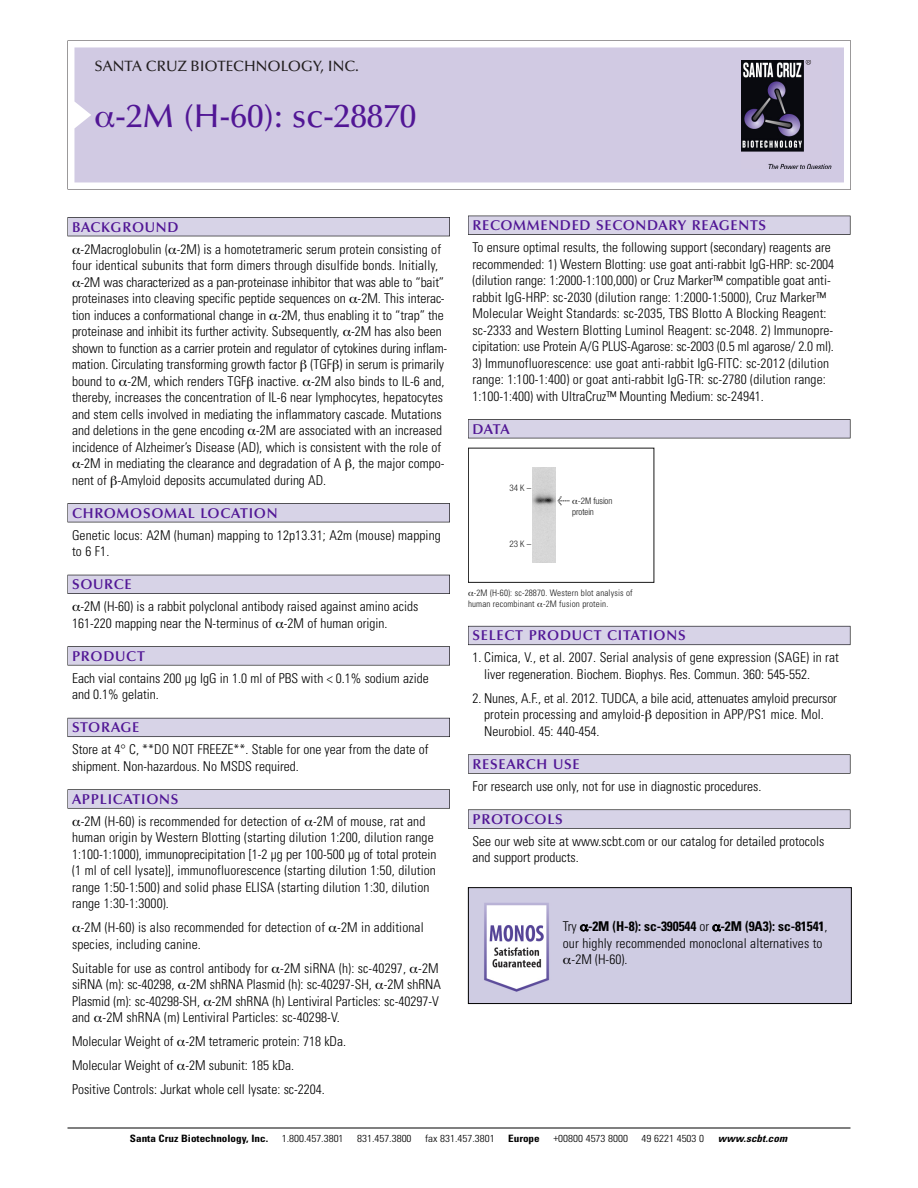
<style>
.page{position:relative;width:918px;height:1188px;background:#fff}
.page>*{position:absolute;margin:0;border:0;box-sizing:border-box;transform-origin:0 0}
.t1{font:500 33px "Optima";color:#511695}
.t2{font:500 15px "Optima";color:#231f20}
.t3{font:600 14.25px "Optima";letter-spacing:.05em;color:#511695}
.t4{font:300 condensed 13.5px/16.5px "Univers";color:#000}
.t5{font:700 condensed 13.5px "Univers";letter-spacing:-.01em;color:#000}
.t6{font:300 condensed 10.2px "Univers";color:#000;scale:1.1 1}
.t7{font:700 condensed 10.2px "Univers";color:#000;scale:1.1 1}
.t8{font:italic 700 condensed 10.2px "Univers";letter-spacing:.005em;color:#000;scale:1.1 1}
.t9{font:9px/10.5px "Univers Condensed Light+LKRADT";letter-spacing:.015em;color:#191919}
.t10{font:9px/11.2px "Helvetica Neue Light Cond+IVLESW";color:#191919;text-align:center}
.s1{font-family:"Meta Plus Book Roman+XRIEZQ";font-size:10.5px}
.s2{font-weight:300}
</style>
<div class="page">
<svg style="left:68px;top:40px;width:783px;height:149px"></svg>
<div style="left:74px;top:47px;width:770px;height:135px;background:#d1cae3"></div>
<img style="left:741px;top:60px;width:90px;height:108px">
<div style="left:68px;top:217px;width:382px;height:19px;background:#525156"></div>
<div style="left:68px;top:218px;width:381px;height:18px;background:#d7d3e7"></div>
<div style="left:68px;top:503px;width:382px;height:19px;background:#525155"></div>
<div style="left:68px;top:504px;width:381px;height:18px;background:#d7d3e7"></div>
<div style="left:68px;top:575px;width:382px;height:19px;background:#525158"></div>
<div style="left:68px;top:575px;width:381px;height:18px;background:#d7d3e7"></div>
<div style="left:68px;top:646px;width:382px;height:19px;background:#575759"></div>
<div style="left:68px;top:647px;width:381px;height:18px;background:#d7d3e7"></div>
<div style="left:68px;top:718px;width:382px;height:19px;background:#5b5a62"></div>
<div style="left:68px;top:718px;width:381px;height:18px;background:#d7d3e7"></div>
<div style="left:68px;top:789px;width:382px;height:20px;background:#626263"></div>
<div style="left:68px;top:790px;width:381px;height:18px;background:#d7d3e7"></div>
<div style="left:468px;top:216px;width:382px;height:19px;background:#525155"></div>
<div style="left:468px;top:216px;width:382px;height:18px;background:#d7d3e7"></div>
<div style="left:468px;top:419px;width:382px;height:19px;background:#525155"></div>
<div style="left:468px;top:420px;width:382px;height:18px;background:#d7d3e7"></div>
<div style="left:468px;top:626px;width:382px;height:19px;background:#66646e"></div>
<div style="left:468px;top:626px;width:382px;height:18px;background:#d7d3e7"></div>
<div style="left:468px;top:754px;width:382px;height:20px;background:#666"></div>
<div style="left:468px;top:755px;width:382px;height:18px;background:#d7d3e7"></div>
<svg style="left:468px;top:809px;width:382px;height:20px"></svg>
<div style="left:468px;top:810px;width:382px;height:18px;background:#d7d3e7"></div>
<hr style="left:68px;top:1128px;width:782px;height:1px;background:#000">
<div style="left:468px;top:448px;width:186px;height:135px;border:1px solid #191919"></div>
<img style="left:532px;top:468px;width:23px;height:95px">
<img style="left:470px;top:889px;width:380px;height:113px">
<div style="left:468px;top:887px;width:384px;height:117px;border:1px solid #000"></div>
<svg style="left:96px;top:112px;width:18px;height:16px"></svg>
<svg style="left:580px;top:925px;width:8px;height:6px"></svg>
<svg style="left:713px;top:925px;width:7px;height:6px"></svg>
<svg style="left:563px;top:958px;width:8px;height:6px"></svg>
<p class="t2" style="left:94px;top:61px;width:266px">SANTA CRUZ BIOTECHNOLOGY, INC.</p>
<h1 class="t1" style="left:115px;top:103px;width:303px">-2M (H-60): sc-28870</h1>
<p class="t3" style="left:72px;top:221px;width:108px">BACKGROUND</p>
<p class="t4" style="left:81px;top:242px;width:362px">-2Macroglobulin ( -2M) is a homotetrameric serum protein consisting of</p>
<p class="t4" style="left:72px;top:258px;width:368px">four identical subunits that form dimers through disulfide bonds. Initially,</p>
<p class="t4" style="left:80px;top:275px;width:365px">-2M was characterized as a pan-proteinase inhibitor that was able to “bait”</p>
<p class="t4" style="left:72px;top:291px;width:374px">proteinases into cleaving specific peptide sequences on -2M. This interac-</p>
<p class="t4" style="left:72px;top:308px;width:373px">tion induces a conformational change in -2M, thus enabling it to “trap” the</p>
<p class="t4" style="left:72px;top:324px;width:371px">proteinase and inhibit its further activity. Subsequently, -2M has also been</p>
<p class="t4" style="left:72px;top:341px;width:377px">shown to function as a carrier protein and regulator of cytokines during inflam-</p>
<p class="t4" style="left:72px;top:357px;width:374px">mation. Circulating transforming growth factor (TGF ) in serum is primarily</p>
<p class="t4" style="left:72px;top:374px;width:374px">bound to -2M, which renders TGF inactive. -2M also binds to IL-6 and,</p>
<p class="t4" style="left:72px;top:390px;width:372px">thereby, increases the concentration of IL-6 near lymphocytes, hepatocytes</p>
<p class="t4" style="left:72px;top:407px;width:371px">and stem cells involved in mediating the inflammatory cascade. Mutations</p>
<p class="t4" style="left:72px;top:423px;width:371px">and deletions in the gene encoding -2M are associated with an increased</p>
<p class="t4" style="left:72px;top:440px;width:371px">incidence of Alzheimer’s Disease (AD), which is consistent with the role of</p>
<p class="t4" style="left:81px;top:456px;width:365px">-2M in mediating the clearance and degradation of A , the major compo-</p>
<p class="t4" style="left:72px;top:473px;width:256px">nent of -Amyloid deposits accumulated during AD.</p>
<p class="t3" style="left:72px;top:507px;width:207px">CHROMOSOMAL LOCATION</p>
<p class="t4" style="left:72px;top:528px;width:370px">Genetic locus: A2M (human) mapping to 12p13.31; A2m (mouse) mapping to 6 F1.</p>
<p class="t3" style="left:72px;top:579px;width:61px">SOURCE</p>
<p class="t4" style="left:72px;top:599px;width:348px;text-indent:9px">-2M (H-60) is a rabbit polyclonal antibody raised against amino acids<br>161-220 mapping near the N-terminus of -2M of human origin.</p>
<p class="t3" style="left:72px;top:650px;width:74px">PRODUCT</p>
<p class="t4" style="left:72px;top:671px;width:358px">Each vial contains 200 µg IgG in 1.0 ml of PBS with &lt; 0.1% sodium azide and 0.1% gelatin.</p>
<p class="t3" style="left:72px;top:722px;width:69px">STORAGE</p>
<p class="t4" style="left:72px;top:742px;width:358px">Store at 4° C, **DO NOT FREEZE**. Stable for one year from the date of shipment. Non-hazardous. No MSDS required.</p>
<p class="t3" style="left:72px;top:793px;width:108px">APPLICATIONS</p>
<p class="t4" style="left:72px;top:814px;width:366px;text-indent:9px">-2M (H-60) is recommended for detection of -2M of mouse, rat and human origin by Western Blotting (starting dilution 1:200, dilution range 1:100-1:1000), immunoprecipitation [1-2 µg per 100-500 µg of total protein (1 ml of cell lysate)], immunofluorescence (starting dilution 1:50, dilution range 1:50-1:500) and solid phase ELISA (starting dilution 1:30, dilution range 1:30-1:3000).</p>
<p class="t4" style="left:72px;top:920px;width:353px;text-indent:9px">-2M (H-60) is also recommended for detection of -2M in additional species, including canine.</p>
<p class="t4" style="left:72px;top:961px;width:370px">Suitable for use as control antibody for -2M siRNA (h): sc-40297, -2M siRNA (m): sc-40298, -2M shRNA Plasmid (h): sc-40297-SH, -2M shRNA Plasmid (m): sc-40298-SH, -2M shRNA (h) Lentiviral Particles: sc-40297-V and -2M shRNA (m) Lentiviral Particles: sc-40298-V.</p>
<p class="t4" style="left:72px;top:1031px;width:276px;line-height:24px">Molecular Weight of -2M tetrameric protein: 718 kDa.<br>Molecular Weight of -2M subunit: 185 kDa.<br>Positive Controls: Jurkat whole cell lysate: sc-2204.</p>
<p class="t3" style="left:473px;top:219px;width:295px">RECOMMENDED SECONDARY REAGENTS</p>
<p class="t4" style="left:473px;top:240px;width:363px">To ensure optimal results, the following support (secondary) reagents are recommended: 1) Western Blotting: use goat anti-rabbit IgG-HRP: sc-2004 (dilution range: 1:2000-1:100,000) or Cruz Marker™ compatible goat anti&shy;rabbit IgG-HRP: sc-2030 (dilution range: 1:2000-1:5000), Cruz Marker™ Molecular Weight Standards: sc-2035, TBS Blotto A Blocking Reagent: sc-2333 and Western Blotting Luminol Reagent: sc-2048. 2) Immunopre&shy;cipitation: use Protein A/G PLUS-Agarose: sc-2003 (0.5 ml agarose/ 2.0 ml).</p>
<p class="t4" style="left:473px;top:356px;width:358px">3) Immunofluorescence: use goat anti-rabbit IgG-FITC: sc-2012 (dilution range: 1:100-1:400) or goat anti-rabbit IgG-TR: sc-2780 (dilution range:<br>1:100-1:400) with UltraCruz™ Mounting Medium: sc-24941.</p>
<p class="t3" style="left:473px;top:423px;width:39px">DATA</p>
<p class="t10" style="left:510px;top:483px;width:23px">34K–</p>
<p class="t10" style="left:510px;top:539px;width:23px">23K–</p>
<p class="t10" style="left:557px;top:496px;width:57px"><span class="s1">&lt;</span> -2M fusion protein</p>
<p class="t9" style="left:468px;top:589px;width:166px;text-indent:6px">-2M (H-60): sc-28870. Western blot analysis of human recombinant -2M fusion protein.</p>
<p class="t3" style="left:473px;top:630px;width:215px">SELECT PRODUCT CITATIONS</p>
<p class="t4" style="left:484px;top:650px;width:356px;text-indent:-12px">1. Cimica, V., et al. 2007. Serial analysis of gene expression (SAGE) in rat liver regeneration. Biochem. Biophys. Res. Commun. 360: 545-552.</p>
<p class="t4" style="left:484px;top:691px;width:354px;text-indent:-12px">2. Nunes, A.F., et al. 2012. TUDCA, a bile acid, attenuates amyloid precursor protein processing and amyloid- deposition in APP/PS1 mice. Mol.<br>Neurobiol. 45: 440-454.</p>
<p class="t3" style="left:473px;top:758px;width:109px">RESEARCH USE</p>
<p class="t4" style="left:473px;top:779px;width:290px">For research use only, not for use in diagnostic procedures.</p>
<p class="t3" style="left:473px;top:813px;width:92px">PROTOCOLS</p>
<p class="t4" style="left:473px;top:834px;width:353px">See our web site at www.scbt.com or our catalog for detailed protocols and support products.</p>
<p class="t5" style="left:563px;top:921px;width:266px"><span class="s2">Try</span> -2M (H-8): sc-390544 <span class="s2">or</span> -2M (9A3): sc-81541<span class="s2">,</span></p>
<p class="t4" style="left:563px;top:936px;width:261px">our highly recommended monoclonal alternatives to</p>
<p class="t4" style="left:572px;top:952px;width:57px">-2M (H-60).</p>
<p class="t7" style="left:130px;top:1135px;width:127px">Santa Cruz Biotechnology, Inc.</p>
<p class="t6" style="left:282px;top:1135px;width:58px">1.800.457.3801</p>
<p class="t6" style="left:357px;top:1135px;width:51px">831.457.3800</p>
<p class="t6" style="left:425px;top:1135px;width:65px">fax 831.457.3801</p>
<p class="t7" style="left:508px;top:1135px;width:30px">Europe</p>
<p class="t6" style="left:553px;top:1135px;width:69px">+00800 4573 8000</p>
<p class="t6" style="left:642px;top:1135px;width:58px">49 6221 4503 0</p>
<p class="t8" style="left:718px;top:1135px;width:64px">www.scbt.com</p>
</div>
